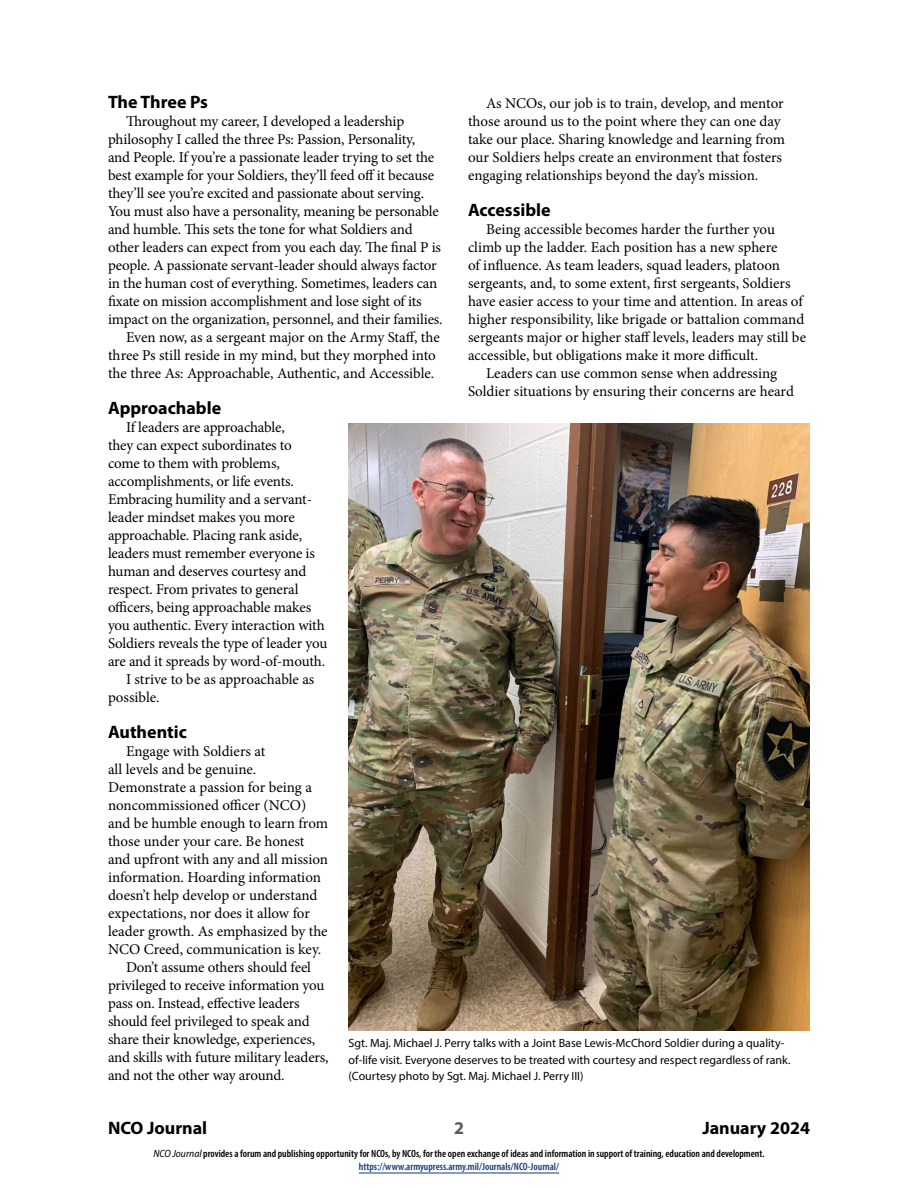
<style>
.page{position:relative;width:918px;height:1188px;background:#fff}
.page>*{position:absolute;margin:0;border:0;box-sizing:border-box;transform-origin:0 0}
.subhead{font:700 18px "Myriad Pro";color:#000}
.t1{font:700 18px "Myriad Pro";color:#58595b}
.body{font:15px/18px "Minion Pro";letter-spacing:-.01em;color:#000}
.cutline{font:12px/16.5px "Myriad Pro";color:#000}
.t2{font:600 condensed 10.5px/13.5px "Myriad Pro";color:#000;text-align:center}
.s1{font-weight:400;font-style:italic;font-stretch:semi-condensed}
.s2{color:#15397f}
</style>
<div class="page">
<hr style="left:359px;top:1173px;width:200px;height:1px;background:#15397f">
<img style="left:348px;top:424px;width:462px;height:606px">
<h3 class="subhead" style="left:108px;top:90px;width:102px">The Three Ps</h3>
<p class="body" style="left:108px;top:112px;width:336px;text-indent:18px">Throughout my career, I developed a leadership philosophy I called the three Ps: Passion, Personality,<br>and People. If you’re a passionate leader trying to set the best example for your Soldiers, they’ll feed off it because they’ll see you’re excited and passionate about serving.<br>You must also have a personality, meaning be personable and humble. This sets the tone for what Soldiers and other leaders can expect from you each day. The final P is people. A passionate servant-leader should always factor in the human cost of everything. Sometimes, leaders can fixate on mission accomplishment and lose sight of its impact on the organization, personnel, and their families.</p>
<p class="body" style="left:108px;top:328px;width:333px;text-indent:18px">Even now, as a sergeant major on the Army Staff, the three Ps still reside in my mind, but they morphed into the three As: Approachable, Authentic, and Accessible.</p>
<h3 class="subhead" style="left:108px;top:396px;width:115px">Approachable</h3>
<p class="body" style="left:108px;top:418px;width:221px;text-indent:18px">If leaders are approachable,<br>they can expect subordinates to come to them with problems, accomplishments, or life events.<br>Embracing humility and a servant&shy;leader mindset makes you more approachable. Placing rank aside, leaders must remember everyone is human and deserves courtesy and respect. From privates to general officers, being approachable makes you authentic. Every interaction with Soldiers reveals the type of leader you are and it spreads by word-of-mouth.</p>
<p class="body" style="left:108px;top:670px;width:208px;text-indent:18px">I strive to be as approachable as possible.</p>
<h3 class="subhead" style="left:108px;top:720px;width:80px">Authentic</h3>
<p class="body" style="left:108px;top:742px;width:222px;text-indent:18px">Engage with Soldiers at<br>all levels and be genuine.<br>Demonstrate a passion for being a noncommissioned officer (NCO) and be humble enough to learn from those under your care. Be honest and upfront with any and all mission information. Hoarding information doesn’t help develop or understand expectations, nor does it allow for leader growth. As emphasized by the<br>NCO Creed, communication is key.</p>
<p class="body" style="left:108px;top:958px;width:222px;text-indent:18px">Don’t assume others should feel privileged to receive information you pass on. Instead, effective leaders should feel privileged to speak and share their knowledge, experiences, and skills with future military leaders, and not the other way around.</p>
<p class="body" style="left:468px;top:94px;width:319px;text-indent:18px">As NCOs, our job is to train, develop, and mentor those around us to the point where they can one day take our place. Sharing knowledge and learning from our Soldiers helps create an environment that fosters engaging relationships beyond the day’s mission.</p>
<h3 class="subhead" style="left:468px;top:198px;width:84px">Accessible</h3>
<p class="body" style="left:468px;top:220px;width:340px;text-indent:18px">Being accessible becomes harder the further you climb up the ladder. Each position has a new sphere<br>of influence. As team leaders, squad leaders, platoon sergeants, and, to some extent, first sergeants, Soldiers have easier access to your time and attention. In areas of higher responsibility, like brigade or battalion command sergeants major or higher staff levels, leaders may still be accessible, but obligations make it more difficult.</p>
<p class="body" style="left:468px;top:364px;width:327px;text-align:center">Leaders can use common sense when addressing<br>Soldier situations by ensuring their concerns are heard</p>
<p class="cutline" style="left:349px;top:1035px;width:443px">Sgt. Maj. Michael J. Perry talks with a Joint Base Lewis-McChord Soldier during a quality&shy;of-life visit. Everyone deserves to be treated with courtesy and respect regardless of rank. (Courtesy photo by Sgt. Maj. Michael J. Perry III)</p>
<p class="subhead" style="left:108px;top:1116px;width:101px">NCO Journal</p>
<p class="t1" style="left:454px;top:1116px;width:11px">2</p>
<p class="subhead" style="left:702px;top:1116px;width:109px">January 2024</p>
<p class="t2" style="left:153px;top:1146px;width:613px"><span class="s1">NCO Journal</span> provides a forum and publishing opportunity for NCOs, by NCOs, for the open exchange of ideas and information in support of training, education and development. <span class="s2">https://www.armyupress.army.mil/Journals/NCO-Journal/</span></p>
</div>
